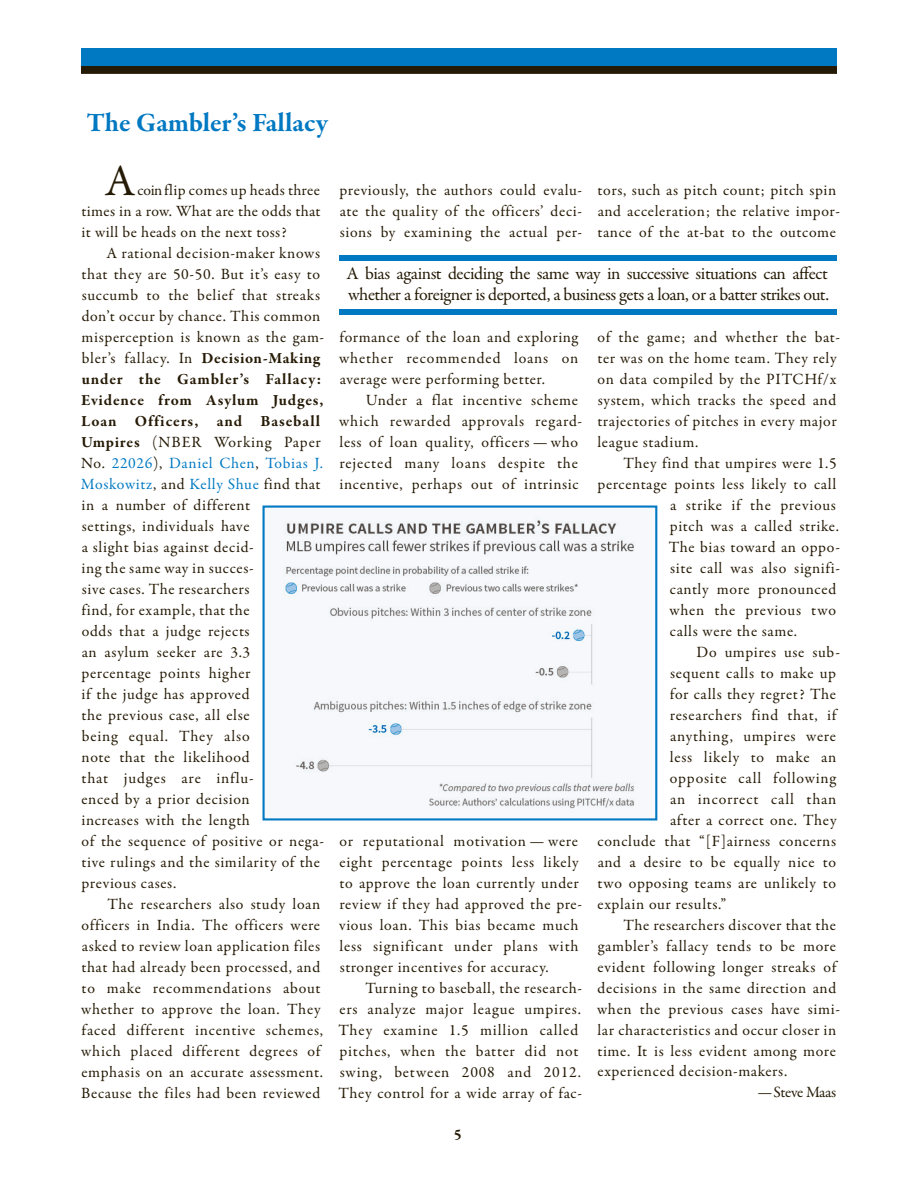
<style>
.page{position:relative;width:918px;height:1188px;background:#fff}
.page>*{position:absolute;margin:0;border:0;box-sizing:border-box;transform-origin:0 0}
.t1{font:45px "Garamond Premr Pro";color:#251a05}
.t2{font:700 27px "Garamond Premr Pro";letter-spacing:-.005em;color:#0079c2}
.t3{font:18px/21px "Garamond Premr Pro";letter-spacing:-.025em;color:#251a05}
.t4{font:15.75px/21px "Garamond Premr Pro";letter-spacing:.04em;color:#251a05}
.t5{font:15.75px "Garamond Premr Pro";letter-spacing:-.03em;color:#251a05}
.t6{font:700 15px "Garamond Premr Pro";color:#251a05}
.s1{font-weight:700}
.s2{color:#0079c2}
</style>
<div class="page">
<div style="left:81px;top:48px;width:756px;height:20px;background:#0079c2"></div>
<div style="left:81px;top:66px;width:756px;height:8px;background:#251a05;border:2px solid #251a05"></div>
<div style="left:339px;top:255px;width:498px;height:6px;background:#0079c2"></div>
<div style="left:339px;top:309px;width:498px;height:6px;background:#0079c2"></div>
<img style="left:283px;top:516px;width:352px;height:297px">
<div style="left:262px;top:506px;width:395px;height:315px;border:2px solid #0079c2"></div>
<h2 class="t2" style="left:87px;top:106px;width:243px">The Gambler’s Fallacy</h2>
<h1 class="t1" style="left:105px;top:154px;width:32px">A</h1>
<p class="t4" style="left:82px;top:180px;width:241px;text-align:justify;text-indent:56px">coin flip comes up heads three times in a row. What are the odds that it will be heads on the next toss?</p>
<p class="t4" style="left:81px;top:243px;width:245px;text-indent:26px">A rational decision-maker knows that they are 50-50. But it’s easy to succumb to the belief that streaks don’t occur by chance. This common misperception is known as the gam&shy;bler’s fallacy. In <span class="s1">Decision-Making under the Gambler’s Fallacy:<br>Evidence from Asylum Judges,<br>Loan Officers, and Baseball<br>Umpires</span> (NBER Working Paper<br>No. <span class="s2">22026</span>), <span class="s2">Daniel Chen</span>, <span class="s2">Tobias J.<br>Moskowitz</span>, and <span class="s2">Kelly Shue</span> find that in a number of different<br>settings, individuals have<br>a slight bias against decid-<br>ing the same way in succes-<br>sive cases. The researchers<br>find, for example, that the<br>odds that a judge rejects<br>an asylum seeker are 3.3<br>percentage points higher<br>if the judge has approved<br>the previous case, all else<br>being equal. They also<br>note that the likelihood<br>that judges are influ-<br>enced by a prior decision<br>increases with the length<br>of the sequence of positive or nega&shy;tive rulings and the similarity of the previous cases.</p>
<p class="t4" style="left:81px;top:894px;width:243px;text-indent:26px">The researchers also study loan officers in India. The officers were asked to review loan application files that had already been processed, and to make recommendations about whether to approve the loan. They faced different incentive schemes, which placed different degrees of emphasis on an accurate assessment.<br>Because the files had been reviewed</p>
<p class="t4" style="left:340px;top:180px;width:244px;text-align:justify">previously, the authors could evalu&shy;ate the quality of the officers’ deci&shy;sions by examining the actual per-</p>
<p class="t4" style="left:598px;top:180px;width:244px">tors, such as pitch count; pitch spin and acceleration; the relative impor&shy;tance of the at-bat to the outcome</p>
<p class="t3" style="left:347px;top:263px;width:484px">A bias against deciding the same way in successive situations can affect whether a foreigner is deported, a business gets a loan, or a batter strikes out.</p>
<p class="t4" style="left:339px;top:327px;width:241px;text-align:justify">formance of the loan and exploring whether recommended loans on average were performing better.</p>
<p class="t4" style="left:339px;top:390px;width:244px;text-indent:27px">Under a flat incentive scheme which rewarded approvals regard&shy;less of loan quality, officers — who rejected many loans despite the incentive, perhaps out of intrinsic</p>
<p class="t4" style="left:339px;top:831px;width:244px">or reputational motivation — were eight percentage points less likely to approve the loan currently under review if they had approved the pre&shy;vious loan. This bias became much less significant under plans with stronger incentives for accuracy.</p>
<p class="t4" style="left:338px;top:978px;width:245px;text-indent:27px">Turning to baseball, the research&shy;ers analyze major league umpires.<br>They examine 1.5 million called pitches, when the batter did not swing, between 2008 and 2012.<br>They control for a wide array of fac-</p>
<p class="t4" style="left:598px;top:327px;width:244px">of the game; and whether the bat&shy;ter was on the home team. They rely on data compiled by the PITCHf/x system, which tracks the speed and trajectories of pitches in every major league stadium.</p>
<p class="t4" style="left:623px;top:453px;width:215px">They find that umpires were 1.5</p>
<p class="t4" style="left:597px;top:474px;width:240px">percentage points less likely to call</p>
<p class="t4" style="left:670px;top:495px;width:167px">a strike if the previous</p>
<p class="t4" style="left:670px;top:516px;width:171px">pitch was a called strike.</p>
<p class="t4" style="left:669px;top:537px;width:173px">The bias toward an oppo-</p>
<p class="t4" style="left:670px;top:558px;width:171px">site call was also signifi-</p>
<p class="t4" style="left:670px;top:579px;width:168px">cantly more pronounced</p>
<p class="t4" style="left:669px;top:600px;width:168px">when the previous two</p>
<p class="t4" style="left:670px;top:621px;width:129px">calls were the same.</p>
<p class="t4" style="left:696px;top:642px;width:145px">Do umpires use sub-</p>
<p class="t4" style="left:670px;top:663px;width:167px">sequent calls to make up</p>
<p class="t4" style="left:670px;top:684px;width:168px">for calls they regret? The</p>
<p class="t4" style="left:670px;top:705px;width:168px">researchers find that, if</p>
<p class="t4" style="left:670px;top:725px;width:167px">anything, umpires were</p>
<p class="t4" style="left:670px;top:746px;width:168px">less likely to make an</p>
<p class="t4" style="left:670px;top:767px;width:168px">opposite call following</p>
<p class="t4" style="left:670px;top:788px;width:168px">an incorrect call than</p>
<p class="t4" style="left:670px;top:809px;width:168px">after a correct one. They</p>
<p class="t4" style="left:598px;top:830px;width:240px">conclude that “[F]airness concerns</p>
<p class="t4" style="left:598px;top:851px;width:240px">and a desire to be equally nice to</p>
<p class="t4" style="left:598px;top:872px;width:240px">two opposing teams are unlikely to</p>
<p class="t4" style="left:598px;top:893px;width:130px">explain our results.”</p>
<p class="t4" style="left:623px;top:914px;width:214px">The researchers discover that the</p>
<p class="t4" style="left:598px;top:935px;width:240px">gambler’s fallacy tends to be more</p>
<p class="t4" style="left:598px;top:956px;width:240px">evident following longer streaks of</p>
<p class="t4" style="left:598px;top:977px;width:240px">decisions in the same direction and</p>
<p class="t4" style="left:597px;top:998px;width:244px">when the previous cases have simi-</p>
<p class="t4" style="left:598px;top:1019px;width:240px">lar characteristics and occur closer in</p>
<p class="t4" style="left:598px;top:1040px;width:240px">time. It is less evident among more</p>
<p class="t4" style="left:598px;top:1061px;width:191px">experienced decision-makers.</p>
<p class="t5" style="left:757px;top:1083px;width:80px">—Steve Maas</p>
<p class="t6" style="left:454px;top:1125px;width:9px">5</p>
</div>
